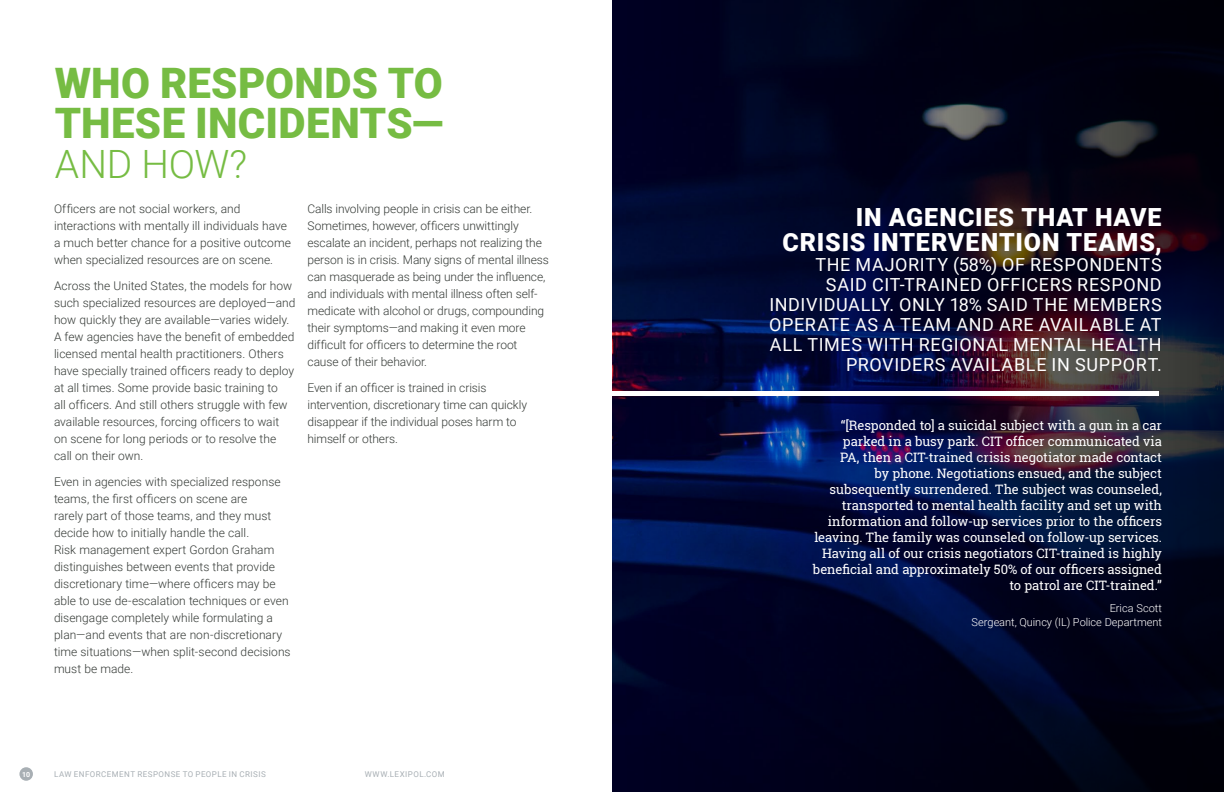
<style>
.page{position:relative;width:1224px;height:792px;background:#fff}
.page>*{position:absolute;margin:0;border:0;box-sizing:border-box;transform-origin:0 0}
.t1{font:900 42px/40px "Roboto";letter-spacing:.005em;color:#76bc43}
.t2{font:300 39px "Roboto";letter-spacing:-.005em;color:#76bc43}
.t3{font:900 25px/25px "Roboto";letter-spacing:.035em;color:#fff;text-align:right}
.t4{font:18px/20px "Roboto";letter-spacing:.035em;color:#fff;text-align:right}
.t5{font:13px/16px "Roboto Slab";letter-spacing:-.005em;color:#fff;text-align:right}
.t6{font:300 12px/17px "Roboto";color:#353a36}
.t7{font:300 11px/13.2px "Roboto";color:#fff;text-align:right}
.t8{font:8px "Roboto";letter-spacing:.055em;color:#a8afb4}
.t9{font:700 7px "Roboto";color:#fff}
</style>
<div class="page">
<svg style="left:612px;top:0;width:612px;height:792px;background:#070928"></svg>
<hr style="left:610px;top:392px;width:549px;height:4px;background:#fff">
<div style="left:19px;top:767px;width:14px;height:14px;background:#a8afb4;border-radius:50%"></div>
<h1 class="t1" style="left:55px;top:62px;width:390px">WHO RESPONDS TO<br>THESE INCIDENTS—</h1>
<h2 class="t2" style="left:55px;top:137px;width:194px">AND HOW?</h2>
<p class="t6" style="left:54px;top:200px;width:238px">Officers are not social workers, and interactions with mentally ill individuals have a much better chance for a positive outcome when specialized resources are on scene.</p>
<p class="t6" style="left:54px;top:277px;width:243px">Across the United States, the models for how such specialized resources are deployed—and how quickly they are available—varies widely.<br>A few agencies have the benefit of embedded licensed mental health practitioners. Others have specially trained officers ready to deploy at all times. Some provide basic training to<br>all officers. And still others struggle with few available resources, forcing officers to wait on scene for long periods or to resolve the call on their own.</p>
<p class="t6" style="left:54px;top:473px;width:238px">Even in agencies with specialized response teams, the first officers on scene are<br>rarely part of those teams, and they must decide how to initially handle the call.<br>Risk management expert Gordon Graham distinguishes between events that provide discretionary time—where officers may be able to use de-escalation techniques or even disengage completely while formulating a plan—and events that are non-discretionary time situations—when split-second decisions must be made.</p>
<p class="t6" style="left:308px;top:200px;width:243px">Calls involving people in crisis can be either.<br>Sometimes, however, officers unwittingly escalate an incident, perhaps not realizing the person is in crisis. Many signs of mental illness can masquerade as being under the influence, and individuals with mental illness often self&shy;medicate with alcohol or drugs, compounding their symptoms—and making it even more difficult for officers to determine the root cause of their behavior.</p>
<p class="t6" style="left:308px;top:379px;width:221px">Even if an officer is trained in crisis intervention, discretionary time can quickly disappear if the individual poses harm to himself or others.</p>
<p class="t9" style="left:22px;top:769px;width:10px">10</p>
<p class="t8" style="left:54px;top:768px;width:213px">LAW ENFORCEMENT RESPONSE TO PEOPLE IN CRISIS</p>
<p class="t8" style="left:365px;top:768px;width:81px">WWW.LEXIPOL.COM</p>
<h3 class="t3" style="left:783px;top:203px;width:381px">IN AGENCIES THAT HAVE<br>CRISIS INTERVENTION TEAMS,</h3>
<h3 class="t4" style="left:769px;top:254px;width:394px">THE MAJORITY (58%) OF RESPONDENTS<br>SAID CIT-TRAINED OFFICERS RESPOND INDIVIDUALLY. ONLY 18% SAID THE MEMBERS OPERATE AS A TEAM AND ARE AVAILABLE AT ALL TIMES WITH REGIONAL MENTAL HEALTH PROVIDERS AVAILABLE IN SUPPORT.</h3>
<p class="t5" style="left:813px;top:417px;width:351px">“[Responded to] a suicidal subject with a gun in a car parked in a busy park. CIT officer communicated via<br>PA, then a CIT-trained crisis negotiator made contact<br>by phone. Negotiations ensued, and the subject subsequently surrendered. The subject was counseled, transported to mental health facility and set up with information and follow-up services prior to the officers leaving. The family was counseled on follow-up services.<br>Having all of our crisis negotiators CIT-trained is highly beneficial and approximately 50% of our officers assigned to patrol are CIT-trained.”</p>
<p class="t7" style="left:972px;top:601px;width:192px">Erica Scott<br>Sergeant, Quincy (IL) Police Department</p>
</div>
